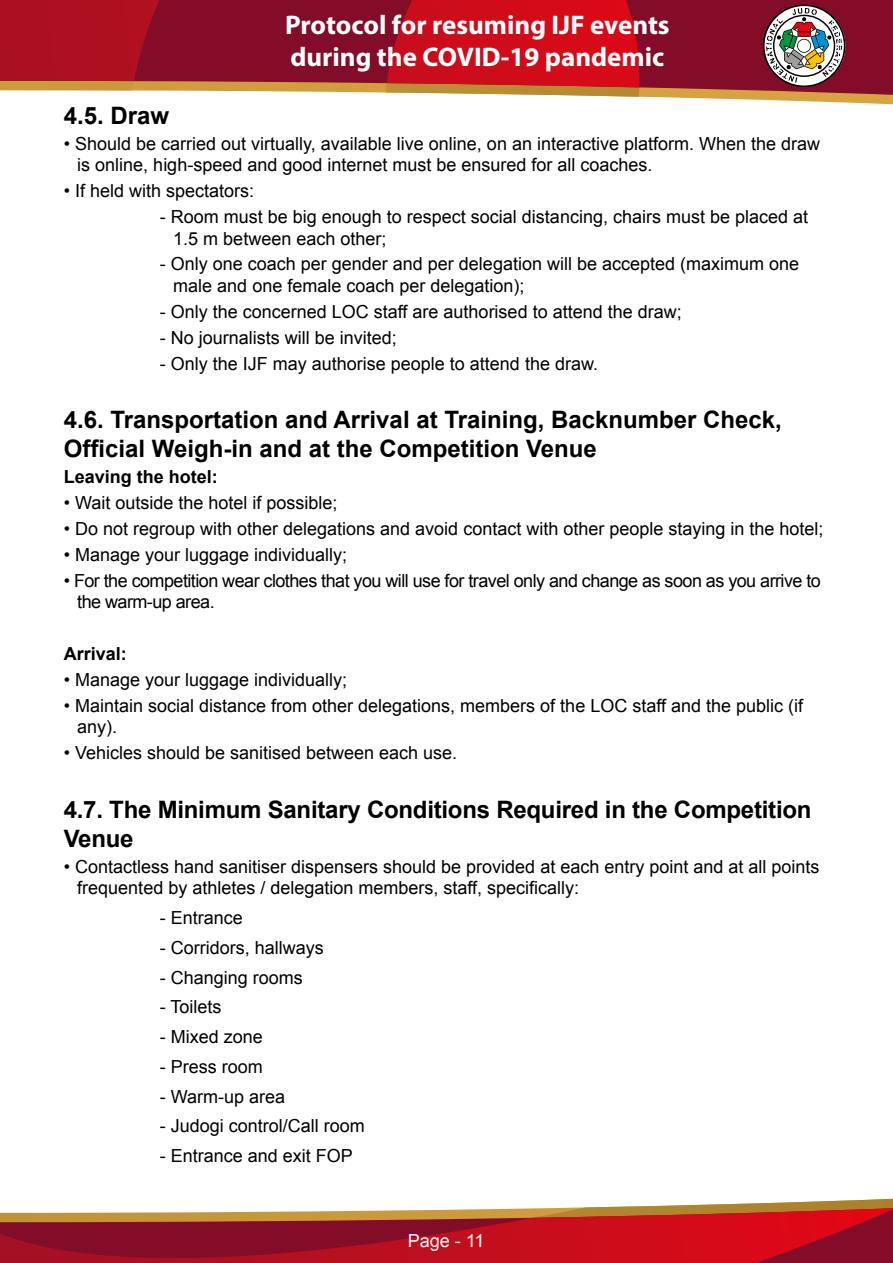
<style>
.page{position:relative;width:893px;height:1263px;background:#fff}
.page>*{position:absolute;margin:0;border:0;box-sizing:border-box;transform-origin:0 0}
.t1{font:700 27px/32.4px "Myriad Pro";color:#fff}
.t2{font:700 24px/28.8px "Arial";color:#000}
.t3{font:18px/21.6px "Arial";color:#000}
.t4{font:18px/21.6px "Arial";letter-spacing:-.03em;color:#000}
.t5{font:700 18px "Arial";color:#000}
.t6{font:18px "Arial";letter-spacing:-.01em;color:#fff}
</style>
<div class="page">
<svg style="left:641px;top:96px;width:252px;height:9px"></svg>
<svg style="left:555px;top:0;width:338px;height:96px;background:#89182b"></svg>
<svg style="left:608px;top:1198px;width:285px;height:9px"></svg>
<svg style="left:0;top:1208px;width:893px;height:55px;background:#b1282c"></svg>
<svg style="left:0;top:0;width:640px;height:95px;background:#af212a"></svg>
<svg style="left:763px;top:5px;width:82px;height:82px"></svg>
<h1 class="t1" style="left:285px;top:8px;width:386px">Protocol for resuming IJF events during the COVID-19 pandemic</h1>
<h2 class="t2" style="left:64px;top:102px;width:107px">4.5. Draw</h2>
<p class="t3" style="left:77px;top:133px;width:744px;text-indent:-14px">• Should be carried out virtually, available live online, on an interactive platform. When the draw is online, high-speed and good internet must be ensured for all coaches.</p>
<p class="t3" style="left:64px;top:180px;width:192px">• If held with spectators:</p>
<p class="t3" style="left:173px;top:206px;width:636px;text-indent:-14px">- Room must be big enough to respect social distancing, chairs must be placed at<br>1.5 m between each other;</p>
<p class="t3" style="left:173px;top:253px;width:627px;text-indent:-14px">- Only one coach per gender and per delegation will be accepted (maximum one male and one female coach per delegation);</p>
<p class="t3" style="left:160px;top:301px;width:523px">- Only the concerned LOC staff are authorised to attend the draw;</p>
<p class="t3" style="left:160px;top:327px;width:239px">- No journalists will be invited;</p>
<p class="t3" style="left:160px;top:353px;width:440px">- Only the IJF may authorise people to attend the draw.</p>
<h2 class="t2" style="left:64px;top:406px;width:719px">4.6. Transportation and Arrival at Training, Backnumber Check,<br>Official Weigh-in and at the Competition Venue</h2>
<p class="t5" style="left:64px;top:465px;width:156px">Leaving the hotel:</p>
<p class="t3" style="left:64px;top:492px;width:275px">• Wait outside the hotel if possible;</p>
<p class="t3" style="left:64px;top:518px;width:761px">• Do not regroup with other delegations and avoid contact with other people staying in the hotel;</p>
<p class="t3" style="left:64px;top:544px;width:285px">• Manage your luggage individually;</p>
<p class="t4" style="left:77px;top:570px;width:745px;text-indent:-14px">• For the competition wear clothes that you will use for travel only and change as soon as you arrive to the warm-up area.</p>
<p class="t5" style="left:64px;top:642px;width:65px">Arrival:</p>
<p class="t3" style="left:64px;top:669px;width:285px">• Manage your luggage individually;</p>
<p class="t3" style="left:77px;top:695px;width:727px;text-indent:-14px">• Maintain social distance from other delegations, members of the LOC staff and the public (if any).</p>
<p class="t3" style="left:64px;top:742px;width:395px">• Vehicles should be sanitised between each use.</p>
<h2 class="t2" style="left:64px;top:796px;width:749px">4.7. The Minimum Sanitary Conditions Required in the Competition<br>Venue</h2>
<p class="t3" style="left:77px;top:856px;width:744px;text-indent:-14px">• Contactless hand sanitiser dispensers should be provided at each entry point and at all points frequented by athletes / delegation members, staff, specifically:</p>
<p class="t3" style="left:160px;top:907px;width:85px">- Entrance</p>
<p class="t3" style="left:160px;top:937px;width:166px">- Corridors, hallways</p>
<p class="t3" style="left:160px;top:966px;width:145px">- Changing rooms</p>
<p class="t3" style="left:160px;top:996px;width:63px">- Toilets</p>
<p class="t3" style="left:160px;top:1026px;width:105px">- Mixed zone</p>
<p class="t3" style="left:160px;top:1056px;width:105px">- Press room</p>
<p class="t3" style="left:160px;top:1085px;width:127px">- Warm-up area</p>
<p class="t3" style="left:160px;top:1115px;width:207px">- Judogi control/Call room</p>
<p class="t3" style="left:160px;top:1145px;width:195px">- Entrance and exit FOP</p>
<p class="t6" style="left:408px;top:1229px;width:78px">Page - 11</p>
</div>
